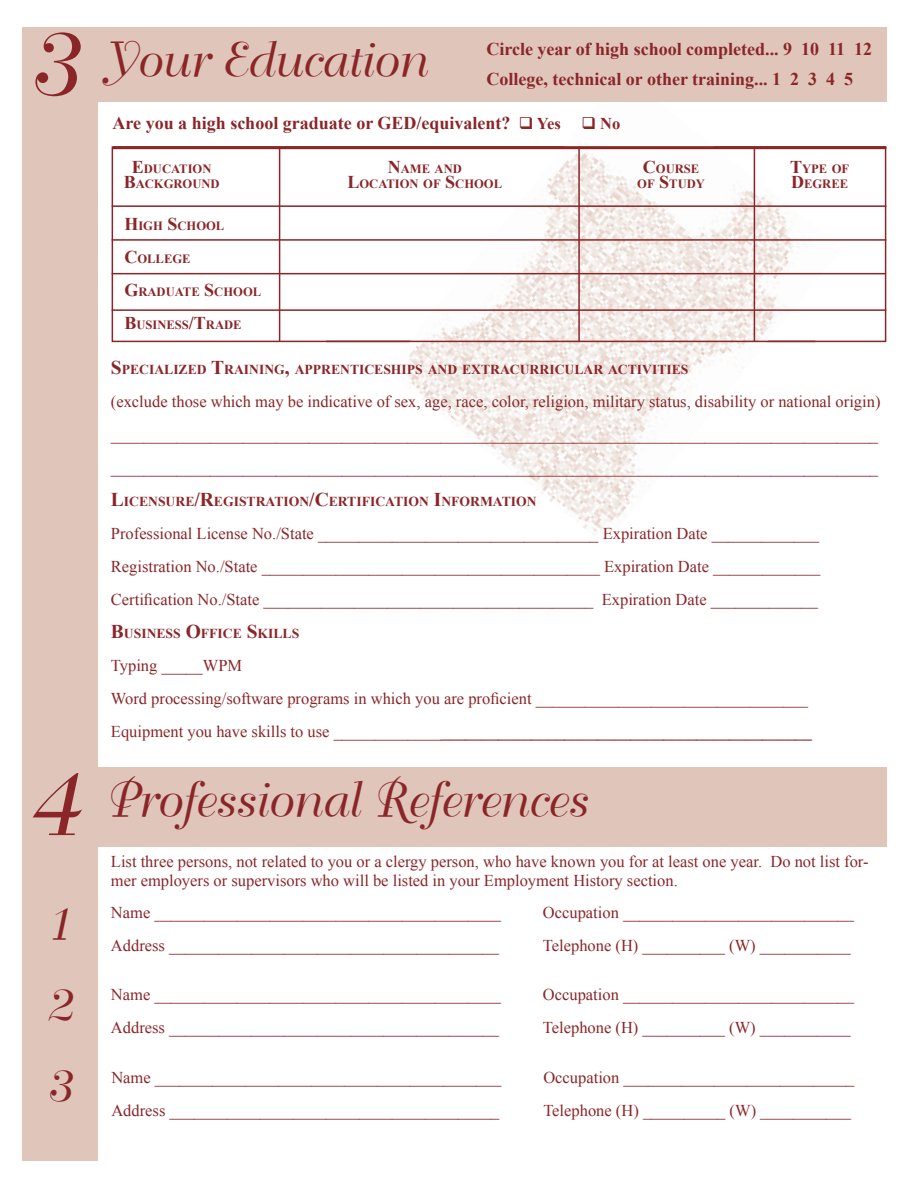
<style>
.page{position:relative;width:918px;height:1188px;background:#fff}
.page>*{position:absolute;margin:0;border:0;box-sizing:border-box;transform-origin:0 0}
.t1{font:96px "Duchess";color:#8a2528}
.t2{font:48px/81px "Duchess";color:#8a2528}
.t3{font:700 18px "Times New Roman";color:#8a2528}
.t4{font:16.5px/33px "Times New Roman";color:#8a2528}
.t5{font:700 13.65px "Times New Roman";color:#8a2528}
.t6{font:700 12.6px "Times New Roman";color:#8a2528}
.s1{font-size:16.5px}
.s2{font-size:18px}
.s3{font-size:19.5px}
.s4{font-weight:700}
.s5{font-size:96px}
</style>
<div class="page">
<div style="left:112px;top:146px;width:774px;height:196px;background:#fff;border:2px solid #8a2528"></div>
<div style="left:22px;top:27px;width:76px;height:1134px;background:#dfc5ba"></div>
<div style="left:22px;top:767px;width:864px;height:80px;background:#dfc5ba"></div>
<img style="left:386px;top:149px;width:456px;height:383px">
<div style="left:22px;top:27px;width:864px;height:75px;background:#dfc5ba"></div>
<hr style="left:112px;top:205px;width:774px;height:2px;background:#8a2528">
<hr style="left:112px;top:239px;width:774px;height:2px;background:#8a2528">
<hr style="left:112px;top:273px;width:773px;height:1px;background:#8a2528">
<hr style="left:112px;top:309px;width:774px;height:2px;background:#8a2528">
<hr style="left:754px;top:148px;width:1px;height:193px;background:#8a2528">
<hr style="left:578px;top:147px;width:2px;height:195px;background:#8a2528">
<hr style="left:279px;top:147px;width:1px;height:194px;background:#8a2528">
<hr style="left:326px;top:341px;width:489px;height:1px;background:#8a2528">
<hr style="left:113px;top:146px;width:773px;height:3px;background:#8a2528">
<h1 class="t1" style="left:22px;top:9px;width:54px">3</h1>
<h2 class="t2" style="left:101px;top:21px;width:325px">Your Education</h2>
<p class="t3" style="left:486px;top:36px;width:387px">Circle year of high school completed... 9 10 11 12</p>
<p class="t3" style="left:486px;top:66px;width:368px">College, technical or other training... 1 2 3 4 5</p>
<p class="t3" style="left:113px;top:110px;width:509px">Are you a high school graduate or GED/equivalent? ❑ <span class="s1">Yes</span> ❑ <span class="s1">No</span></p>
<p class="t6" style="left:132px;top:160px;width:81px"><span class="s2">E</span>DUCATION</p>
<p class="t6" style="left:388px;top:160px;width:76px"><span class="s2">N</span>AME AND</p>
<p class="t6" style="left:643px;top:160px;width:109px"><span class="s2">C</span> OURSE <span class="s2">T</span></p>
<p class="t6" style="left:802px;top:160px;width:49px">YPE OF</p>
<p class="t6" style="left:124px;top:175px;width:98px"><span class="s2">B</span>ACKGROUND</p>
<p class="t6" style="left:347px;top:175px;width:156px"><span class="s2">L</span>OCATION OF <span class="s2">S</span>CHOOL</p>
<p class="t6" style="left:637px;top:175px;width:118px">OF <span class="s2">S</span>TUDY <span class="s2">D</span></p>
<p class="t6" style="left:804px;top:175px;width:46px">EGREE</p>
<p class="t6" style="left:124px;top:217px;width:101px"><span class="s2">H</span>IGH <span class="s2">S</span>CHOOL</p>
<p class="t6" style="left:97px;top:250px;width:95px"><span class="s2">C</span> OLLEGE</p>
<p class="t6" style="left:97px;top:283px;width:165px"><span class="s2">G</span>RADUATE <span class="s2">S</span>CHOOL</p>
<p class="t6" style="left:124px;top:316px;width:119px"><span class="s2">B</span>USINESS<span class="s2">/T</span>RADE</p>
<p class="t5" style="left:111px;top:360px;width:578px"><span class="s3">S</span>PECIALIZED <span class="s3">T</span>RAINING<span class="s3">,</span> APPRENTICESHIPS AND EXTRACURRICULAR ACTIVITIES</p>
<p class="t4" style="left:111px;top:384px;width:771px">(exclude those which may be indicative of sex, age, race, color, religion, military status, disability or national origin) _____________________________________________________________________________________________ _____________________________________________________________________________________________</p>
<p class="t5" style="left:111px;top:492px;width:427px"><span class="s3">L</span>ICENSURE<span class="s3">/R</span>EGISTRATION<span class="s3">/C</span>ERTIFICATION <span class="s3">I</span>NFORMATION</p>
<p class="t4" style="left:111px;top:516px;width:711px;text-align:justify">Professional License No./State __________________________________ Expiration Date _____________ Registration No./State _________________________________________ Expiration Date _____________ Certification No./State ________________________________________ Expiration Date _____________</p>
<p class="t5" style="left:111px;top:624px;width:189px"><span class="s3">B</span>USINESS <span class="s3">O</span>FFICE <span class="s3">S</span>KILLS</p>
<p class="t4" style="left:111px;top:648px;width:703px">Typing _____WPM<br>Word processing/software programs in which you are proficient _________________________________<br>Equipment you have skills to use _____________<span class="s4">_____________________________________________</span></p>
<h2 class="t2" style="left:22px;top:761px;width:564px"><span class="s5">4</span> Professional References</h2>
<h2 class="t2" style="left:44px;top:884px;width:28px">1</h2>
<p class="t4" style="left:111px;top:851px;width:759px;line-height:19.8px">List three persons, not related to you or a clergy person, who have known you for at least one year. Do not list for&shy;mer employers or supervisors who will be listed in your Employment History section.</p>
<p class="t4" style="left:111px;top:895px;width:392px">Name __________________________________________</p>
<p class="t4" style="left:543px;top:895px;width:313px">Occupation ____________________________</p>
<p class="t4" style="left:111px;top:928px;width:390px">Address ________________________________________</p>
<p class="t4" style="left:543px;top:928px;width:309px">Telephone (H) __________ (W) ___________</p>
<h2 class="t2" style="left:44px;top:965px;width:28px">2<br>3</h2>
<p class="t4" style="left:111px;top:978px;width:392px">Name __________________________________________</p>
<p class="t4" style="left:543px;top:978px;width:313px">Occupation ____________________________</p>
<p class="t4" style="left:111px;top:1011px;width:390px">Address ________________________________________</p>
<p class="t4" style="left:543px;top:1011px;width:309px">Telephone (H) __________ (W) ___________</p>
<p class="t4" style="left:111px;top:1060px;width:392px">Name __________________________________________</p>
<p class="t4" style="left:543px;top:1060px;width:313px">Occupation ____________________________</p>
<p class="t4" style="left:111px;top:1093px;width:390px">Address ________________________________________</p>
<p class="t4" style="left:543px;top:1093px;width:309px">Telephone (H) __________ (W) ___________</p>
</div>
